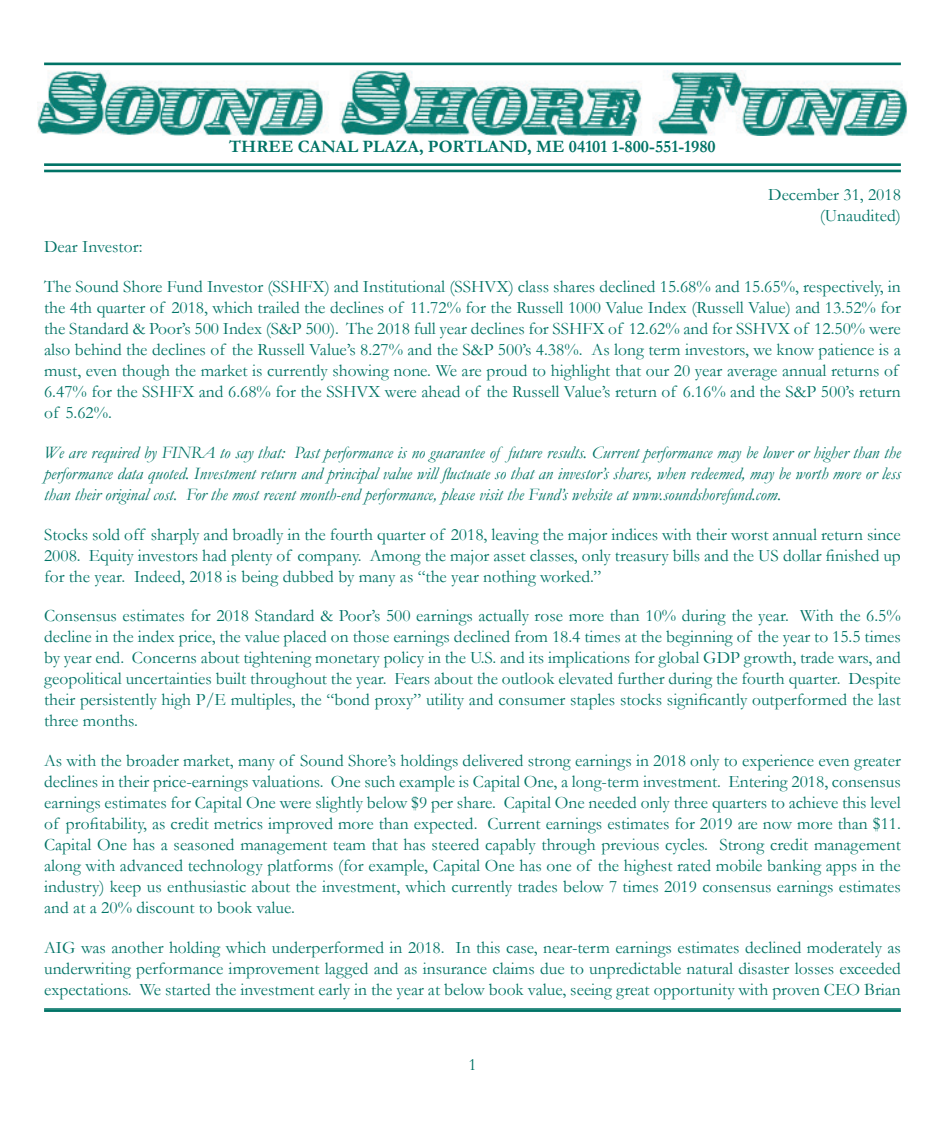
<style>
.page{position:relative;width:945px;height:1134px;background:#fff}
.page>*{position:absolute;margin:0;border:0;box-sizing:border-box;transform-origin:0 0}
.BodyText{font:17.5px/21px "Garamond";color:#007366;text-align:justify}
.BodyTextItalic{font:italic 17.5px/21px "Garamond";color:#007366;text-align:justify}
.CoverHeader{font:700 17.5px "Garamond";color:#007366}
.BodyTextNoSpaceRight{font:17.5px "Garamond";color:#007366}
.PageNumber{font:17.5px "Garamond";color:#007366}
</style>
<div class="page">
<hr style="left:44px;top:63px;width:857px;height:2px;background:#007366">
<hr style="left:44px;top:163px;width:857px;height:3px;background:#007366">
<hr style="left:44px;top:1008px;width:857px;height:2px;background:#007366">
<hr style="left:44px;top:170px;width:857px;height:2px;background:#007366">
<hr style="left:44px;top:1009px;width:857px;height:3px;background:#007366">
<img style="left:38px;top:70px;width:869px;height:65px">
<p class="CoverHeader" style="left:229px;top:134px;width:488px">THREE CANAL PLAZA, PORTLAND, ME 04101 1-800-551-1980</p>
<p class="BodyTextNoSpaceRight" style="left:768px;top:183px;width:134px">December 31, 2018</p>
<p class="BodyTextNoSpaceRight" style="left:820px;top:204px;width:83px">(Unaudited)</p>
<p class="BodyText" style="left:44px;top:235px;width:100px">Dear Investor:</p>
<p class="BodyText" style="left:44px;top:275px;width:858px;text-align:left">The Sound Shore Fund Investor (SSHFX) and Institutional (SSHVX) class shares declined 15.68% and 15.65%, respectively, in the 4th quarter of 2018, which trailed the declines of 11.72% for the Russell 1000 Value Index (Russell Value) and 13.52% for the Standard &amp; Poor’s 500 Index (S&amp;P 500). The 2018 full year declines for SSHFX of 12.62% and for SSHVX of 12.50% were also behind the declines of the Russell Value’s 8.27% and the S&amp;P 500’s 4.38%. As long term investors, we know patience is a must, even though the market is currently showing none. We are proud to highlight that our 20 year average annual returns of 6.47% for the SSHFX and 6.68% for the SSHVX were ahead of the Russell Value’s return of 6.16% and the S&amp;P 500’s return of 5.62%.</p>
<p class="BodyTextItalic" style="left:44px;top:441px;width:858px">We are required by FINRA to say that: Past performance is no guarantee of future results. Current performance may be lower or higher than the performance data quoted. Investment return and principal value will fluctuate so that an investor’s shares, when redeemed, may be worth more or less than their original cost. For the most recent month-end performance, please visit the Fund’s website at www.soundshorefund.com.</p>
<p class="BodyText" style="left:44px;top:523px;width:858px">Stocks sold off sharply and broadly in the fourth quarter of 2018, leaving the major indices with their worst annual return since 2008. Equity investors had plenty of company. Among the major asset classes, only treasury bills and the US dollar finished up for the year. Indeed, 2018 is being dubbed by many as “the year nothing worked.”</p>
<p class="BodyText" style="left:44px;top:605px;width:858px">Consensus estimates for 2018 Standard &amp; Poor’s 500 earnings actually rose more than 10% during the year. With the 6.5% decline in the index price, the value placed on those earnings declined from 18.4 times at the beginning of the year to 15.5 times by year end. Concerns about tightening monetary policy in the U.S. and its implications for global GDP growth, trade wars, and geopolitical uncertainties built throughout the year. Fears about the outlook elevated further during the fourth quarter. Despite their persistently high P/E multiples, the “bond proxy” utility and consumer staples stocks significantly outperformed the last three months.</p>
<p class="BodyText" style="left:44px;top:750px;width:858px">As with the broader market, many of Sound Shore’s holdings delivered strong earnings in 2018 only to experience even greater declines in their price-earnings valuations. One such example is Capital One, a long-term investment. Entering 2018, consensus earnings estimates for Capital One were slightly below $9 per share. Capital One needed only three quarters to achieve this level of profitability, as credit metrics improved more than expected. Current earnings estimates for 2019 are now more than $11.<br>Capital One has a seasoned management team that has steered capably through previous cycles. Strong credit management along with advanced technology platforms (for example, Capital One has one of the highest rated mobile banking apps in the industry) keep us enthusiastic about the investment, which currently trades below 7 times 2019 consensus earnings estimates and at a 20% discount to book value.</p>
<p class="BodyText" style="left:44px;top:937px;width:858px">AIG was another holding which underperformed in 2018. In this case, near-term earnings estimates declined moderately as underwriting performance improvement lagged and as insurance claims due to unpredictable natural disaster losses exceeded expectations. We started the investment early in the year at below book value, seeing great opportunity with proven CEO Brian</p>
<p class="PageNumber" style="left:468px;top:1053px;width:10px">1</p>
</div>
